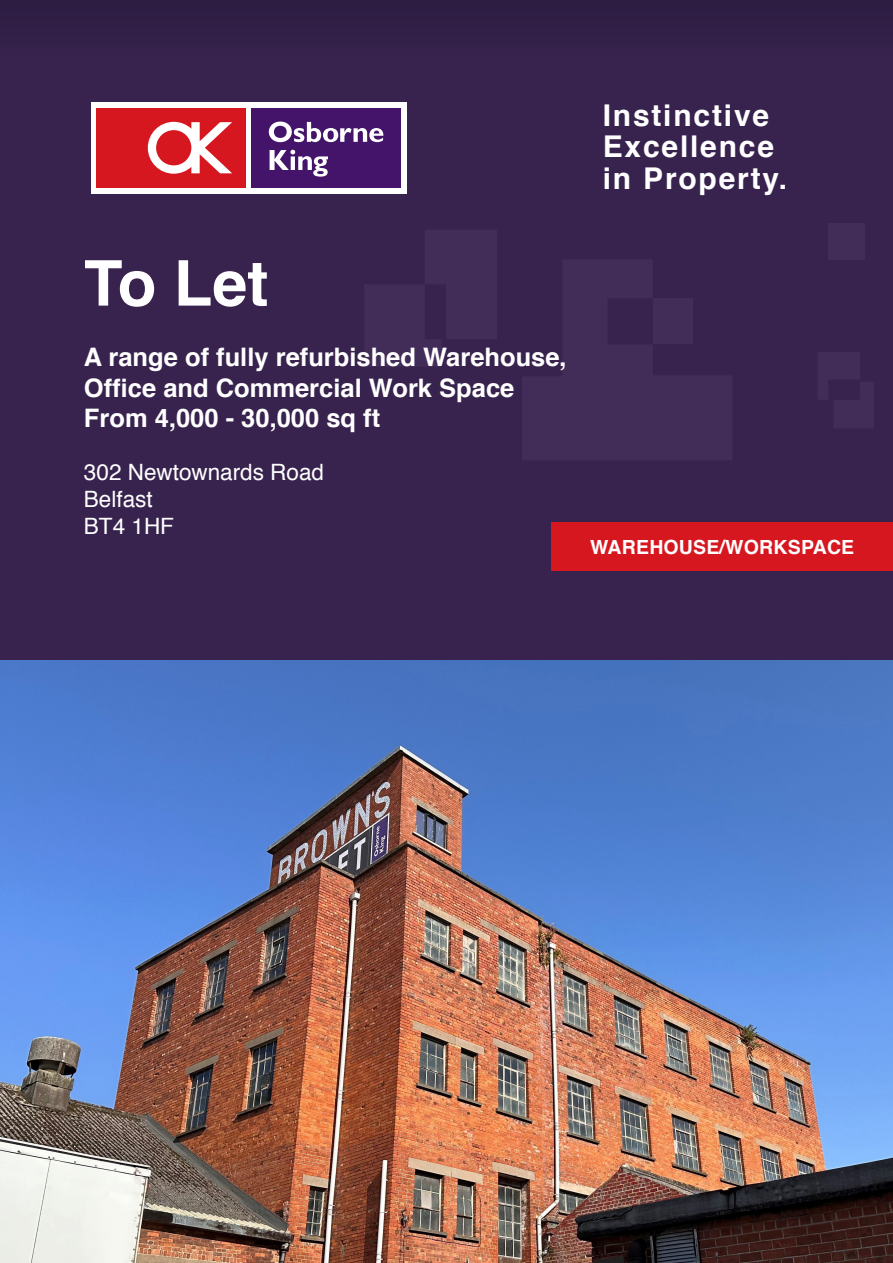
<style>
.page{position:relative;width:893px;height:1263px;background:#fff}
.page>*{position:absolute;margin:0;border:0;box-sizing:border-box;transform-origin:0 0}
.t1{font:700 63px "Helvetica";color:#fff}
.t2{font:700 30px/31.5px "Helvetica";letter-spacing:.06em;color:#fff}
.t3{font:700 25.5px "Helvetica";color:#fff}
.Address_Front{font:22.5px "Helvetica";color:#fff}
.Property_Type{font:700 19.5px "Helvetica";letter-spacing:.01em;color:#fff}
</style>
<div class="page">
<div style="left:0;top:0;width:893px;height:660px;background:#38234e"></div>
<div style="left:91px;top:102px;width:316px;height:91px;background:#fff"></div>
<div style="left:251px;top:108px;width:150px;height:79px;background:#44146b"></div>
<svg style="left:270px;top:150px;width:58px;height:27px"></svg>
<svg style="left:269px;top:122px;width:114px;height:20px"></svg>
<div style="left:97px;top:108px;width:149px;height:79px;background:#d7171f"></div>
<svg style="left:148px;top:122px;width:84px;height:52px"></svg>
<div style="left:654px;top:298px;width:39px;height:45px;background:#422d58"></div>
<div style="left:828px;top:223px;width:37px;height:36px;background:#422d58"></div>
<img style="left:0;top:660px;width:893px;height:603px">
<div style="left:551px;top:522px;width:342px;height:48px;background:#d7171f"></div>
<p class="t2" style="left:603px;top:100px;width:186px">Instinctive<br>Excellence in Property.</p>
<h1 class="t1" style="left:84px;top:233px;width:186px">To Let</h1>
<h2 class="t3" style="left:84px;top:336px;width:484px">A range of fully refurbished Warehouse,</h2>
<h2 class="t3" style="left:84px;top:367px;width:432px">Office and Commercial Work Space</h2>
<h2 class="t3" style="left:84px;top:398px;width:298px">From 4,000 - 30,000 sq ft</h2>
<p class="Address_Front" style="left:84px;top:454px;width:242px">302 Newtownards Road</p>
<p class="Address_Front" style="left:84px;top:481px;width:70px">Belfast</p>
<p class="Address_Front" style="left:84px;top:508px;width:92px">BT4 1HF</p>
<p class="Property_Type" style="left:590px;top:531px;width:266px">WAREHOUSE/WORKSPACE</p>
</div>
